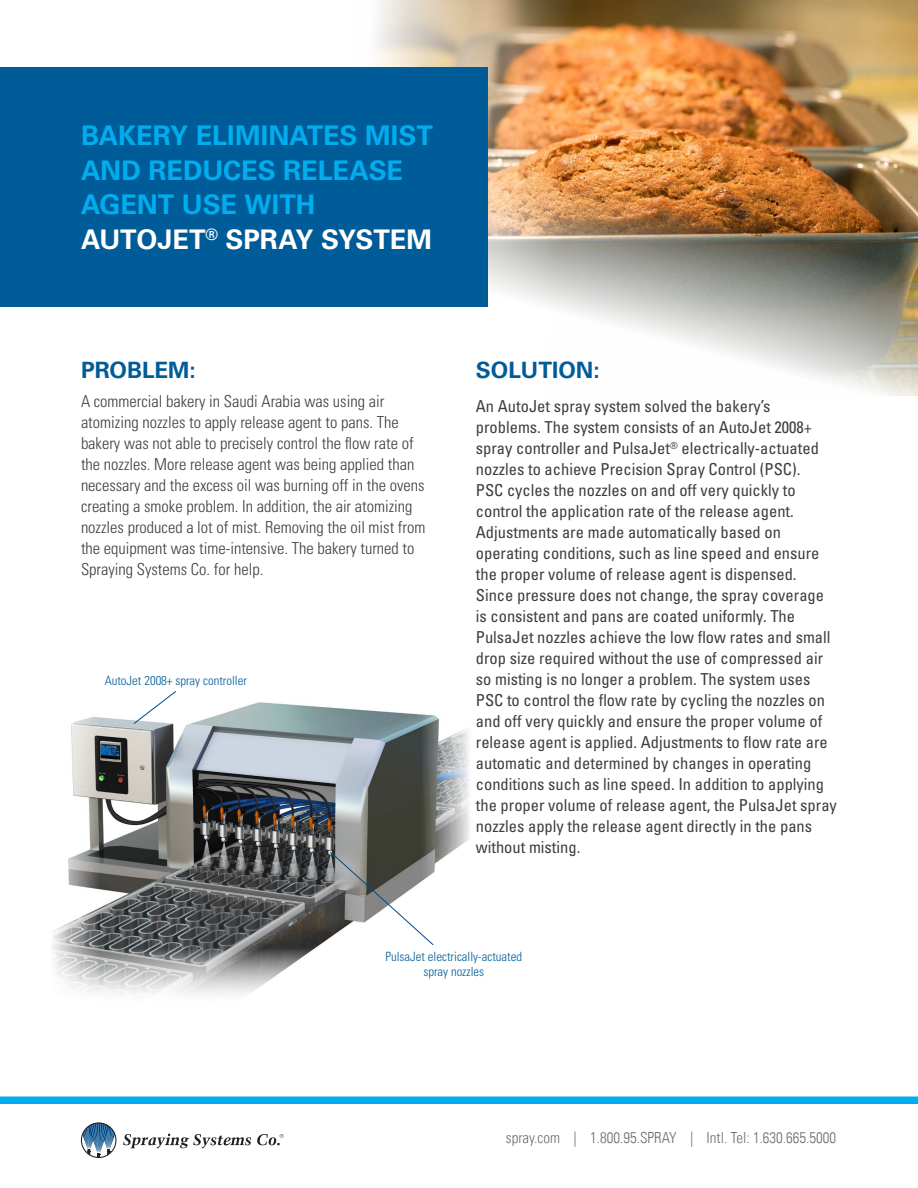
<style>
.page{position:relative;width:918px;height:1188px;background:#fff}
.page>*{position:absolute;margin:0;border:0;box-sizing:border-box;transform-origin:0 0}
.t1{font:700 27px/34.5px "Univers LT Std";color:#00aeef}
.Paragraph_title{font:700 22.5px "Univers LT Std";color:#005c98}
.body{font:condensed 16.5px/21px "Univers LT Std";color:#3e3e3f}
.body-2{font:300 condensed 16.5px/21px "Univers LT Std";color:#3e3e3f}
.footer_text{font:300 condensed 15.3px "Univers LT";color:#6c6d70}
.t2{font:300 condensed 12.75px/15.3px "Univers LT Std";color:#005c98;text-align:center}
.s1{color:#fff}
</style>
<div class="page">
<img style="left:353px;top:0;width:565px;height:395px">
<div style="left:0;top:68px;width:487px;height:239px;background:#005c98"></div>
<svg style="left:81px;top:1122px;width:35px;height:36px"></svg>
<svg style="left:123px;top:1134px;width:128px;height:14px"></svg>
<svg style="left:257px;top:1134px;width:27px;height:11px"></svg>
<div style="left:0;top:1096px;width:918px;height:8px;background:#00aeef"></div>
<img style="left:53px;top:702px;width:416px;height:293px">
<svg style="left:133px;top:691px;width:44px;height:34px"></svg>
<svg style="left:329px;top:851px;width:105px;height:95px"></svg>
<p class="t1" style="left:81px;top:119px;width:353px">BAKERY ELIMINATES MIST<br>AND REDUCES RELEASE<br>AGENT USE WITH<br><span class="s1">AUTOJET</span><sup>®</sup> <span class="s1">SPRAY SYSTEM</span></p>
<p class="Paragraph_title" style="left:81px;top:357px;width:116px">PROBLEM:</p>
<p class="body-2" style="left:81px;top:391px;width:346px">A commercial bakery in Saudi Arabia was using air atomizing nozzles to apply release agent to pans. The bakery was not able to precisely control the flow rate of the nozzles. More release agent was being applied than necessary and the excess oil was burning off in the ovens creating a smoke problem. In addition, the air atomizing nozzles produced a lot of mist. Removing the oil mist from the equipment was time-intensive. The bakery turned to Spraying Systems Co. for help.</p>
<p class="t2" style="left:105px;top:673px;width:144px">AutoJet 2008+ spray controller</p>
<p class="Paragraph_title" style="left:476px;top:357px;width:125px">SOLUTION:</p>
<p class="body" style="left:476px;top:396px;width:363px">An AutoJet spray system solved the bakery’s problems. The system consists of an AutoJet 2008+ spray controller and PulsaJet<sup>®</sup> electrically-actuated nozzles to achieve Precision Spray Control (PSC).<br>PSC cycles the nozzles on and off very quickly to control the application rate of the release agent.<br>Adjustments are made automatically based on operating conditions, such as line speed and ensure the proper volume of release agent is dispensed.<br>Since pressure does not change, the spray coverage is consistent and pans are coated uniformly. The PulsaJet nozzles achieve the low flow rates and small drop size required without the use of compressed air so misting is no longer a problem. The system uses PSC to control the flow rate by cycling the nozzles on and off very quickly and ensure the proper volume of release agent is applied. Adjustments to flow rate are automatic and determined by changes in operating conditions such as line speed. In addition to applying the proper volume of release agent, the PulsaJet spray nozzles apply the release agent directly in the pans without misting.</p>
<p class="t2" style="left:386px;top:949px;width:138px">PulsaJet electrically-actuated spray nozzles</p>
<p class="footer_text" style="left:506px;top:1128px;width:332px">spray.com | 1.800.95.SPRAY | Intl. Tel: 1.630.665.5000</p>
</div>
